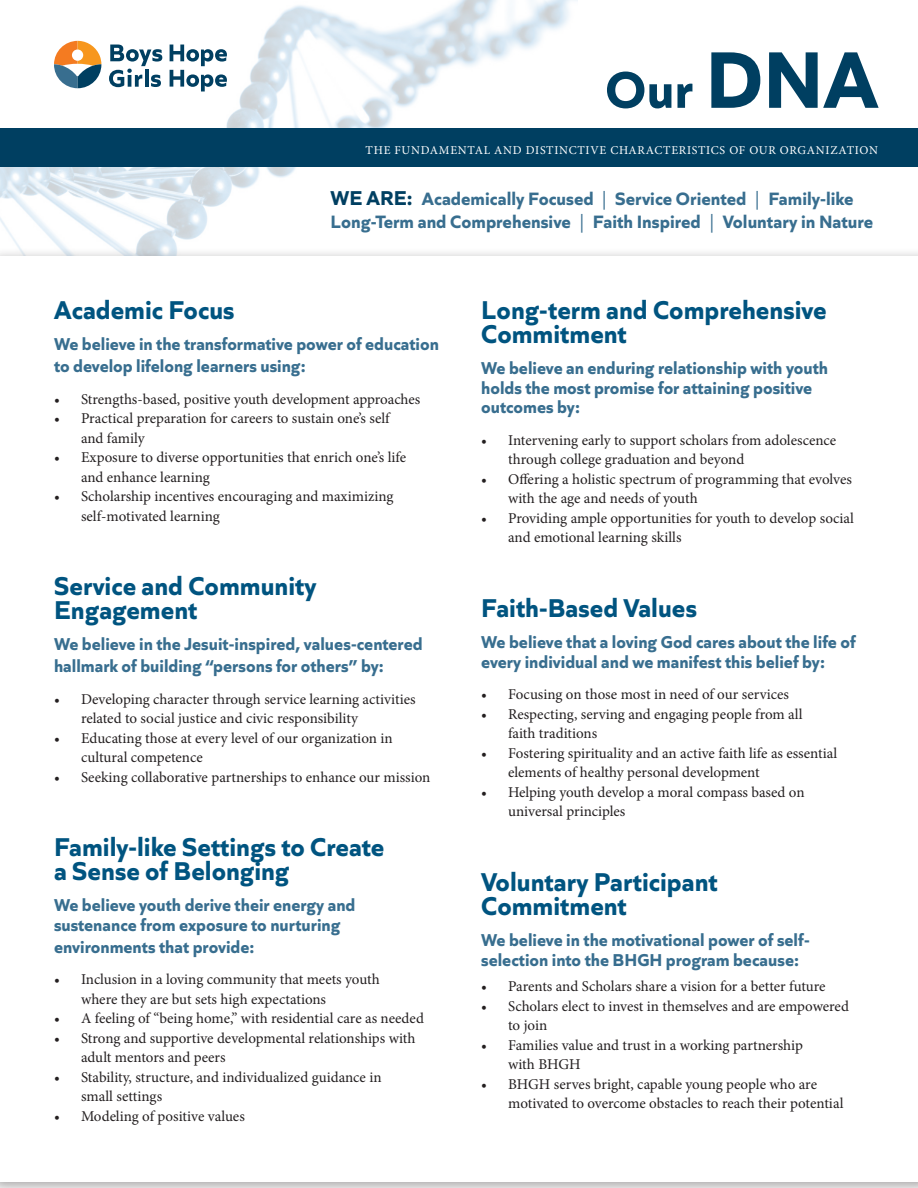
<style>
.page{position:relative;width:918px;height:1188px;background:#fff}
.page>*{position:absolute;margin:0;border:0;box-sizing:border-box;transform-origin:0 0}
.t1{font:700 54px "Quiet Sans";color:#003f61}
.t2{font:700 27px/24px "Quiet Sans";color:#005480}
.t3{font:700 18.75px "Quiet Sans";color:#386e8f}
.t4{font:700 18px/19.5px "Quiet Sans";color:#386e8f}
.t5{font:15px/19.5px "Minion Pro";color:#231f20}
.t6{font:12px "Minion Pro";letter-spacing:.06em;color:#fff}
.s1{font-size:84px}
.s2{font-size:21px;color:#003f61}
.s3{font-family:"Minion Pro";font-weight:400}
</style>
<div class="page">
<img style="left:0;top:0;width:578px;height:247px">
<div style="left:0;top:128px;width:918px;height:39px;background:#003f61"></div>
<svg style="left:170px;top:45px;width:57px;height:46px"></svg>
<svg style="left:109px;top:45px;width:53px;height:42px"></svg>
<svg style="left:54px;top:41px;width:47px;height:47px"></svg>
<p class="t1" style="left:605px;top:48px;width:274px">Our <span class="s1">DNA</span></p>
<p class="t6" style="left:366px;top:142px;width:514px">THE FUNDAMENTAL AND DISTINCTIVE CHARACTERISTICS OF OUR ORGANIZATION</p>
<p class="t3" style="left:330px;top:184px;width:525px"><span class="s2">WE ARE:</span> Academically Focused <span class="s3">|</span> Service Oriented <span class="s3">|</span> Family-like</p>
<p class="t3" style="left:330px;top:207px;width:544px">Long-Term and Comprehensive <span class="s3">|</span> Faith Inspired <span class="s3">|</span> Voluntary in Nature</p>
<p class="t2" style="left:54px;top:295px;width:182px">Academic Focus</p>
<p class="t4" style="left:54px;top:332px;width:386px;line-height:21.6px">We believe in the transformative power of education to develop lifelong learners using:</p>
<p class="t5" style="left:54px;top:389px;width:368px">• Strengths-based, positive youth development approaches</p>
<p class="t5" style="left:81px;top:409px;width:310px;text-indent:-27px">• Practical preparation for careers to sustain one’s self and family</p>
<p class="t5" style="left:81px;top:448px;width:327px;text-indent:-27px">• Exposure to diverse opportunities that enrich one’s life and enhance learning</p>
<p class="t5" style="left:81px;top:487px;width:314px;text-indent:-27px">• Scholarship incentives encouraging and maximizing self-motivated learning</p>
<p class="t2" style="left:54px;top:571px;width:264px">Service and Community<br>Engagement</p>
<p class="t4" style="left:54px;top:632px;width:370px;line-height:21.6px">We believe in the Jesuit-inspired, values-centered hallmark of building “persons for others” by:</p>
<p class="t5" style="left:81px;top:689px;width:336px;text-indent:-27px">• Developing character through service learning activities related to social justice and civic responsibility</p>
<p class="t5" style="left:81px;top:728px;width:313px;text-indent:-27px">• Educating those at every level of our organization in cultural competence</p>
<p class="t5" style="left:54px;top:767px;width:378px">• Seeking collaborative partnerships to enhance our mission</p>
<p class="t2" style="left:54px;top:832px;width:332px">Family-like Settings to Create a Sense of Belonging</p>
<p class="t4" style="left:54px;top:894px;width:303px">We believe youth derive their energy and sustenance from exposure to nurturing</p>
<p class="t4" style="left:54px;top:935px;width:202px">environments that provide:</p>
<p class="t5" style="left:81px;top:970px;width:300px;text-indent:-27px">• Inclusion in a loving community that meets youth where they are but sets high expectations</p>
<p class="t5" style="left:54px;top:1009px;width:371px">• A feeling of “being home,” with residential care as needed</p>
<p class="t5" style="left:81px;top:1028px;width:336px;text-indent:-27px">• Strong and supportive developmental relationships with adult mentors and peers</p>
<p class="t5" style="left:81px;top:1067px;width:302px;text-indent:-27px">• Stability, structure, and individualized guidance in small settings</p>
<p class="t5" style="left:54px;top:1106px;width:192px">• Modeling of positive values</p>
<p class="t2" style="left:481px;top:295px;width:347px">Long-term and Comprehensive<br>Commitment</p>
<p class="t4" style="left:481px;top:357px;width:348px">We believe an enduring relationship with youth holds the most promise for attaining positive outcomes by:</p>
<p class="t5" style="left:508px;top:430px;width:330px;text-indent:-27px">• Intervening early to support scholars from adolescence through college graduation and beyond</p>
<p class="t5" style="left:508px;top:469px;width:345px;text-indent:-27px">• Offering a holistic spectrum of programming that evolves with the age and needs of youth</p>
<p class="t5" style="left:508px;top:508px;width:347px;text-indent:-27px">• Providing ample opportunities for youth to develop social and emotional learning skills</p>
<p class="t2" style="left:481px;top:593px;width:217px">Faith-Based Values</p>
<p class="t4" style="left:481px;top:631px;width:376px">We believe that a loving God cares about the life of every individual and we manifest this belief by:</p>
<p class="t5" style="left:481px;top:685px;width:309px">• Focusing on those most in need of our services</p>
<p class="t5" style="left:508px;top:704px;width:296px;text-indent:-27px">• Respecting, serving and engaging people from all faith traditions</p>
<p class="t5" style="left:508px;top:743px;width:331px;text-indent:-27px">• Fostering spirituality and an active faith life as essential elements of healthy personal development</p>
<p class="t5" style="left:508px;top:782px;width:298px;text-indent:-27px">• Helping youth develop a moral compass based on universal principles</p>
<p class="t2" style="left:481px;top:867px;width:238px">Voluntary Participant<br>Commitment</p>
<p class="t4" style="left:481px;top:929px;width:330px">We believe in the motivational power of self&shy;selection into the BHGH program because:</p>
<p class="t5" style="left:481px;top:977px;width:346px">• Parents and Scholars share a vision for a better future</p>
<p class="t5" style="left:508px;top:996px;width:342px;text-indent:-27px">• Scholars elect to invest in themselves and are empowered to join</p>
<p class="t5" style="left:508px;top:1035px;width:296px;text-indent:-27px">• Families value and trust in a working partnership with BHGH</p>
<p class="t5" style="left:508px;top:1074px;width:337px;text-indent:-27px">• BHGH serves bright, capable young people who are motivated to overcome obstacles to reach their potential</p>
</div>
